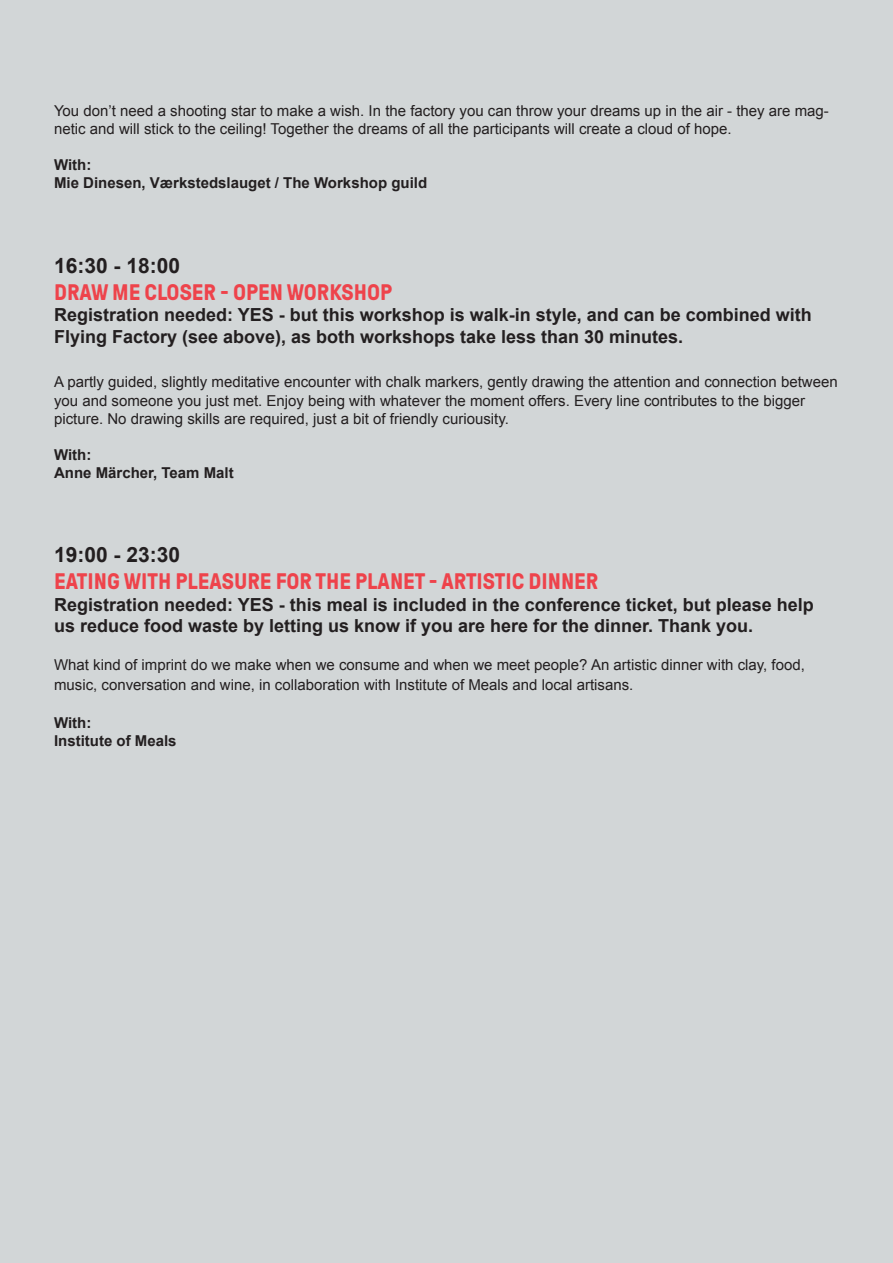
<style>
.page{position:relative;width:893px;height:1263px;background:#d2d6d7}
.page>*{position:absolute;margin:0;border:0;box-sizing:border-box;transform-origin:0 0}
.t1{font:700 22.5px "GT Pressura";color:#ee434b}
.t2{font:700 21px "Arial";color:#231f20}
.t3{font:700 18px/21.6px "Arial";color:#231f20}
.t4{font:15px/18px "Arial";color:#231f20}
.t5{font:700 15px/18px "Arial";color:#231f20}
</style>
<div class="page">
<p class="t4" style="left:54px;top:102px;width:776px">You don’t need a shooting star to make a wish. In the factory you can throw your dreams up in the air - they are mag&shy;netic and will stick to the ceiling! Together the dreams of all the participants will create a cloud of hope.</p>
<p class="t5" style="left:54px;top:156px;width:375px">With:<br>Mie Dinesen, Værkstedslauget / The Workshop guild</p>
<h2 class="t2" style="left:54px;top:252px;width:128px">16:30 - 18:00</h2>
<h1 class="t1" style="left:54px;top:280px;width:340px">DRAW ME CLOSER - OPEN WORKSHOP</h1>
<p class="t3" style="left:54px;top:305px;width:759px">Registration needed: YES - but this workshop is walk-in style, and can be combined with<br>Flying Factory (see above), as both workshops take less than 30 minutes.</p>
<p class="t4" style="left:54px;top:373px;width:785px">A partly guided, slightly meditative encounter with chalk markers, gently drawing the attention and connection between you and someone you just met. Enjoy being with whatever the moment offers. Every line contributes to the bigger picture. No drawing skills are required, just a bit of friendly curiousity.</p>
<p class="t5" style="left:54px;top:446px;width:181px">With:<br>Anne Märcher, Team Malt</p>
<h2 class="t2" style="left:54px;top:541px;width:128px">19:00 - 23:30</h2>
<h1 class="t1" style="left:54px;top:569px;width:546px">EATING WITH PLEASURE FOR THE PLANET - ARTISTIC DINNER</h1>
<p class="t3" style="left:54px;top:594px;width:761px">Registration needed: YES - this meal is included in the conference ticket, but please help us reduce food waste by letting us know if you are here for the dinner. Thank you.</p>
<p class="t4" style="left:54px;top:655px;width:752px;line-height:19.8px">What kind of imprint do we make when we consume and when we meet people? An artistic dinner with clay, food, music, conversation and wine, in collaboration with Institute of Meals and local artisans.</p>
<p class="t5" style="left:54px;top:714px;width:124px">With:<br>Institute of Meals</p>
</div>
